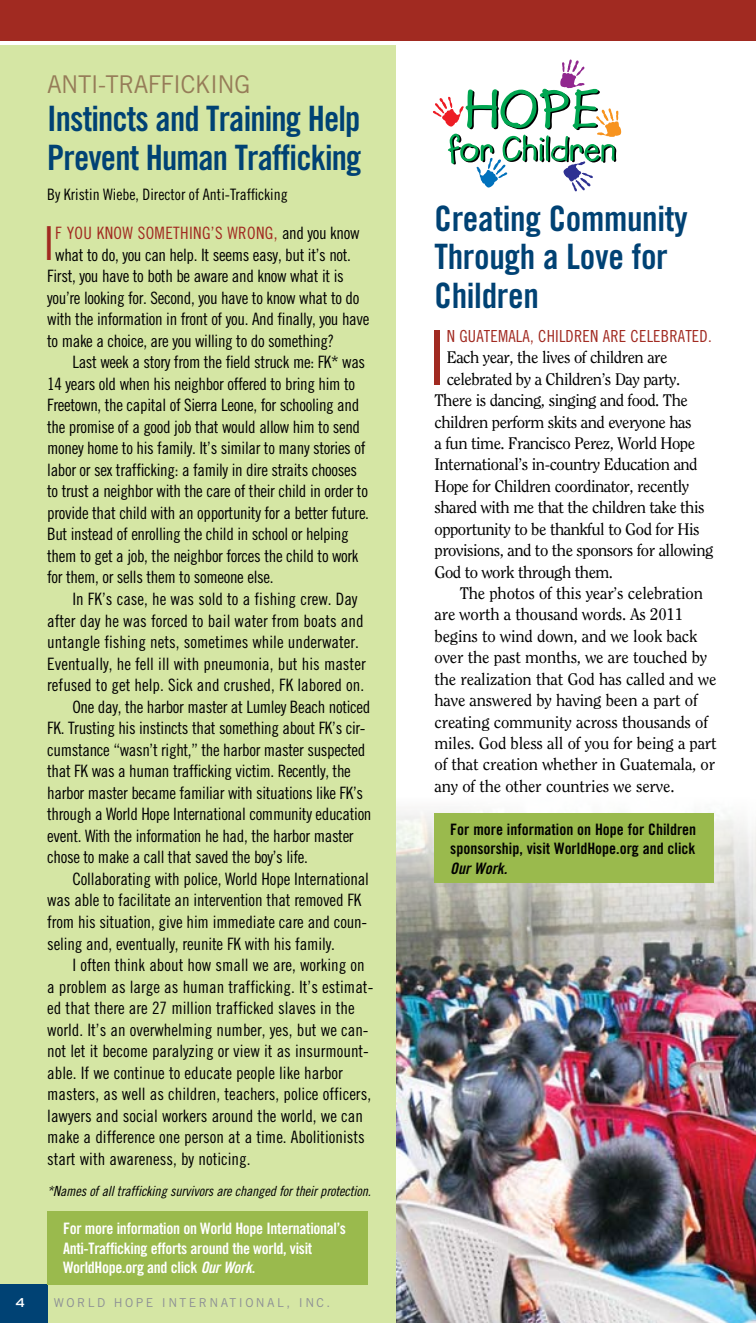
<style>
.page{position:relative;width:756px;height:1323px;background:#fff}
.page>*{position:absolute;margin:0;border:0;box-sizing:border-box;transform-origin:0 0}
.t1{font:75.95px "Trade Gothic Cond Eighteen";color:#a12a21}
.t2{font:46.9px "Trade Gothic Cond Eighteen";color:#a12a21}
.t3{font:35px/38.5px "Trade Gothic Bold Cond Twenty";letter-spacing:-.025em;color:#004274}
.t4{font:24.5px "Trade Gothic";letter-spacing:-.025em;color:#967c58}
.t5{font:17.15px "Trade Gothic Cond Eighteen";letter-spacing:-.02em;color:#000}
.t6{font:17.15px "Trade Gothic Cond Eighteen";color:#000}
.t7{font:17.15px "Trade Gothic Cond Eighteen";color:#a12a21}
.t8{font:17.15px "Trade Gothic Cond Eighteen";letter-spacing:.02em;color:#a12a21}
.t9{font:16.62px "Clearface";letter-spacing:-.03em;color:#000}
.t10{font:16.62px "Clearface";letter-spacing:-.01em;color:#000}
.t11{font:16.62px "Trade Gothic Cond Eighteen";color:#a12a21}
.t12{font:15.75px/19.2px "Trade Gothic Bold Cond Twenty";letter-spacing:-.02em;color:#fff}
.t13{font:15.75px/19.2px "Trade Gothic Bold Cond Twenty";color:#000}
.t14{font:15.75px "Trade Gothic Cond Eighteen";color:#000}
.t15{font:15.75px "Trade Gothic Bold Cond Twenty Obl";color:#000}
.t16{font:14px "Trade Gothic Cond Eighteen Obl";letter-spacing:-.01em;color:#000}
.t17{font:12.25px "Trade Gothic";letter-spacing:.2em;color:#8c8f95}
.t18{font:700 expanded 12.25px "Trade Gothic LH";color:#fff}
.s1{color:#000}
.s2{font-family:"Trade Gothic Bold Cond Twenty Obl"}
</style>
<div class="page">
<img style="left:395px;top:756px;width:361px;height:567px">
<div style="left:0;top:46px;width:395px;height:1277px;background:#d5e6a4"></div>
<div style="left:0;top:0;width:756px;height:40px;background:#a12a21"></div>
<div style="left:0;top:1284px;width:47px;height:39px;background:#004274"></div>
<div style="left:47px;top:1211px;width:321px;height:73px;background:#9aba4d"></div>
<svg style="left:433px;top:60px;width:188px;height:131px"></svg>
<div style="left:435px;top:813px;width:279px;height:70px;background:#9aba4d"></div>
<h3 class="t4" style="left:47px;top:69px;width:186px">ANTI-TRAFFICKING</h3>
<h3 class="t3" style="left:47px;top:99px;width:316px">Instincts and Training Help<br>Prevent Human Trafficking</h3>
<p class="t14" style="left:47px;top:185px;width:242px">By Kristin Wiebe, Director of Anti-Trafficking</p>
<h2 class="t2" style="left:44px;top:216px;width:12px">I</h2>
<p class="t8" style="left:55px;top:223px;width:108px">f you know somethi</p>
<p class="t7" style="left:193px;top:223px;width:168px">ng’s wrong, <span class="s1">and you know</span></p>
<p class="t5" style="left:55px;top:244px;width:297px">what to do, you can help. It seems easy, but it’s not.</p>
<p class="t5" style="left:47px;top:266px;width:298px">First, you have to both be aware and know what it is</p>
<p class="t5" style="left:47px;top:287px;width:314px">you’re looking for. Second, you have to know what to do</p>
<p class="t5" style="left:47px;top:309px;width:324px">with the information in front of you. And finally, you have</p>
<p class="t5" style="left:47px;top:330px;width:289px">to make a choice, are you willing to do something?</p>
<p class="t5" style="left:72px;top:352px;width:294px">Last week a story from the field struck me: FK* was</p>
<p class="t5" style="left:47px;top:373px;width:309px">14 years old when his neighbor offered to bring him to</p>
<p class="t5" style="left:47px;top:395px;width:314px">Freetown, the capital of Sierra Leone, for schooling and</p>
<p class="t5" style="left:47px;top:416px;width:314px">the promise of a good job that would allow him to send</p>
<p class="t5" style="left:47px;top:438px;width:320px">money home to his family. It’s similar to many stories of</p>
<p class="t5" style="left:47px;top:460px;width:311px">labor or sex trafficking: a family in dire straits chooses</p>
<p class="t5" style="left:47px;top:481px;width:322px">to trust a neighbor with the care of their child in order to</p>
<p class="t5" style="left:47px;top:503px;width:323px">provide that child with an opportunity for a better future.</p>
<p class="t5" style="left:47px;top:524px;width:303px">But instead of enrolling the child in school or helping</p>
<p class="t5" style="left:47px;top:546px;width:313px">them to get a job, the neighbor forces the child to work</p>
<p class="t5" style="left:47px;top:567px;width:228px">for them, or sells them to someone else.</p>
<p class="t6" style="left:72px;top:589px;width:287px">In FK’s case, he was sold to a fishing crew. Day</p>
<p class="t6" style="left:47px;top:610px;width:318px">after day he was forced to bail water from boats and</p>
<p class="t6" style="left:47px;top:632px;width:313px">untangle fishing nets, sometimes while underwater.</p>
<p class="t6" style="left:47px;top:653px;width:320px">Eventually, he fell ill with pneumonia, but his master</p>
<p class="t6" style="left:47px;top:675px;width:319px">refused to get help. Sick and crushed, FK labored on.</p>
<p class="t5" style="left:72px;top:696px;width:300px">One day, the harbor master at Lumley Beach noticed</p>
<p class="t5" style="left:47px;top:718px;width:320px">FK. Trusting his instincts that something about FK’s cir-</p>
<p class="t5" style="left:47px;top:739px;width:320px">cumstance “wasn’t right,” the harbor master suspected</p>
<p class="t5" style="left:47px;top:761px;width:305px">that FK was a human trafficking victim. Recently, the</p>
<p class="t5" style="left:47px;top:783px;width:317px">harbor master became familiar with situations like FK’s</p>
<p class="t5" style="left:47px;top:804px;width:326px">through a World Hope International community education</p>
<p class="t5" style="left:47px;top:826px;width:308px">event. With the information he had, the harbor master</p>
<p class="t5" style="left:47px;top:847px;width:262px">chose to make a call that saved the boy’s life.</p>
<p class="t5" style="left:72px;top:869px;width:298px">Collaborating with police, World Hope International</p>
<p class="t5" style="left:47px;top:890px;width:316px">was able to facilitate an intervention that removed FK</p>
<p class="t5" style="left:47px;top:912px;width:322px">from his situation, give him immediate care and coun-</p>
<p class="t5" style="left:47px;top:933px;width:289px">seling and, eventually, reunite FK with his family.</p>
<p class="t6" style="left:72px;top:955px;width:294px">I often think about how small we are, working on</p>
<p class="t6" style="left:47px;top:976px;width:328px">a problem as large as human trafficking. It’s estimat-</p>
<p class="t6" style="left:47px;top:998px;width:309px">ed that there are 27 million trafficked slaves in the</p>
<p class="t6" style="left:47px;top:1019px;width:323px">world. It’s an overwhelming number, yes, but we can-</p>
<p class="t6" style="left:47px;top:1041px;width:323px">not let it become paralyzing or view it as insurmount-</p>
<p class="t6" style="left:47px;top:1062px;width:297px">able. If we continue to educate people like harbor</p>
<p class="t6" style="left:47px;top:1084px;width:325px">masters, as well as children, teachers, police officers,</p>
<p class="t6" style="left:47px;top:1106px;width:317px">lawyers and social workers around the world, we can</p>
<p class="t6" style="left:47px;top:1127px;width:319px">make a difference one person at a time. Abolitionists</p>
<p class="t6" style="left:47px;top:1149px;width:205px">start with awareness, by noticing.</p>
<p class="t16" style="left:47px;top:1183px;width:325px">*Names of all trafficking survivors are changed for their protection.</p>
<p class="t12" style="left:63px;top:1219px;width:285px">For more information on World Hope International’s<br>Anti-Trafficking efforts around the world, visit<br>WorldHope.org and click <span class="s2">Our Work</span>.</p>
<p class="t18" style="left:16px;top:1294px;width:10px">4</p>
<p class="t17" style="left:54px;top:1295px;width:278px">WORLD HOPE INTERNATI ONAL, INC.</p>
<h3 class="t3" style="left:435px;top:199px;width:255px">Creating Community<br>Through a Love for<br>Children</h3>
<h1 class="t1" style="left:429px;top:313px;width:18px">I</h1>
<p class="t11" style="left:447px;top:326px;width:39px">n Guatemala</p>
<p class="t11" style="left:530px;top:326px;width:17px">, childre</p>
<p class="t11" style="left:590px;top:326px;width:49px">n are cele</p>
<p class="t11" style="left:661px;top:326px;width:17px">brated</p>
<p class="t11" style="left:708px;top:326px;width:5px">.</p>
<p class="t9" style="left:447px;top:348px;width:222px">Each year, the lives of children are</p>
<p class="t9" style="left:447px;top:369px;width:235px">celebrated by a Children’s Day party.</p>
<p class="t9" style="left:435px;top:390px;width:255px">There is dancing, singing and food. The</p>
<p class="t9" style="left:435px;top:412px;width:258px">children perform skits and everyone has</p>
<p class="t9" style="left:435px;top:433px;width:262px">a fun time. Francisco Perez, World Hope</p>
<p class="t9" style="left:435px;top:455px;width:265px">International’s in-country Education and</p>
<p class="t9" style="left:435px;top:476px;width:256px">Hope for Children coordinator, recently</p>
<p class="t9" style="left:435px;top:498px;width:272px">shared with me that the children take this</p>
<p class="t9" style="left:435px;top:519px;width:267px">opportunity to be thankful to God for His</p>
<p class="t9" style="left:435px;top:540px;width:280px">provisions, and to the sponsors for allowing</p>
<p class="t9" style="left:435px;top:562px;width:180px">God to work through them.</p>
<p class="t10" style="left:460px;top:583px;width:245px">The photos of this year’s celebration</p>
<p class="t10" style="left:435px;top:605px;width:250px">are worth a thousand words. As 2011</p>
<p class="t10" style="left:435px;top:626px;width:264px">begins to wind down, and we look back</p>
<p class="t10" style="left:435px;top:648px;width:274px">over the past months, we are touched by</p>
<p class="t10" style="left:435px;top:669px;width:283px">the realization that God has called and we</p>
<p class="t10" style="left:435px;top:690px;width:265px">have answered by having been a part of</p>
<p class="t10" style="left:435px;top:712px;width:275px">creating community across thousands of</p>
<p class="t10" style="left:435px;top:733px;width:284px">miles. God bless all of you for being a part</p>
<p class="t10" style="left:435px;top:755px;width:282px">of that creation whether in Guatemala, or</p>
<p class="t10" style="left:435px;top:776px;width:242px">any of the other countries we serve.</p>
<p class="t13" style="left:450px;top:820px;width:248px">For more information on Hope for Children sponsorship, visit WorldHope.org and click</p>
<p class="t15" style="left:450px;top:859px;width:59px">Our Work.</p>
</div>
